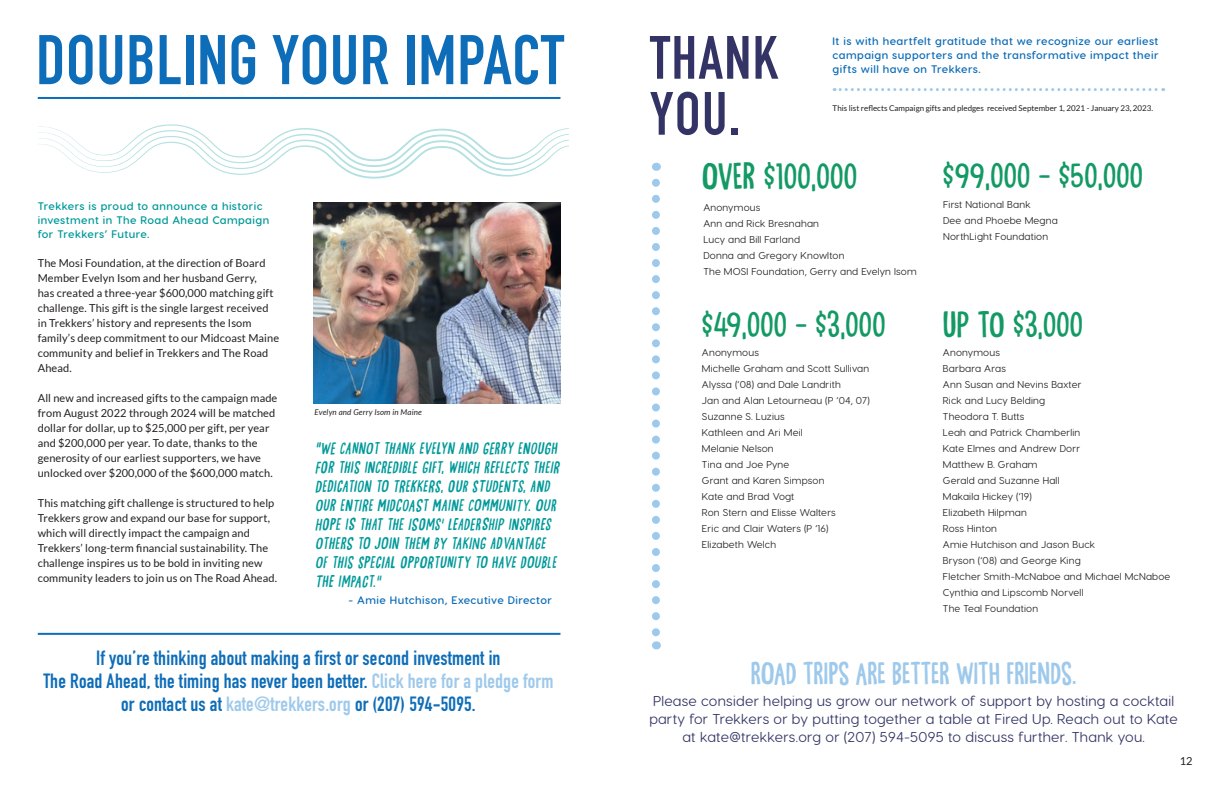
<style>
.page{position:relative;width:1224px;height:792px;background:#fff}
.page>*{position:absolute;margin:0;border:0;box-sizing:border-box;transform-origin:0 0}
.t1{font:700 69px "DIN Condensed";letter-spacing:.01em;color:#0e6db8}
.t2{font:700 60px "DIN Condensed";letter-spacing:.025em;color:#336}
.t3{font:35.8px "Guideline";letter-spacing:.01em;color:#139a64}
.t4{font:35px "Guideline";letter-spacing:.01em;color:#139a64}
.t5{font:30px "Guideline";color:#9ec9eb}
.t6{font:700 20.4px/23.1px "DIN Condensed";letter-spacing:.01em;color:#0e6db8;text-align:center}
.t7{font:italic 16px/19px "Guideline";letter-spacing:.04em;color:#099}
.t8{font:14.3px/18px "Visby Round CF";letter-spacing:.02em;color:#336;text-align:center}
.t9{font:11px/15px "Lato";letter-spacing:.01em;color:#231f20}
.t10{font:600 11px/14px "Visby Round CF";letter-spacing:.04em;color:#0e6db8;text-align:justify}
.t11{font:600 11px/14px "Visby Round CF";letter-spacing:.04em;color:#099}
.t12{font:10px "Visby Round CF";letter-spacing:.02em;color:#231f20}
.t13{font:8px "Lato";color:#231f20}
.t14{font:italic 8px "Lato";letter-spacing:.02em;color:#231f20}
.s1{color:#9ec9eb}
</style>
<div class="page">
<svg style="left:652px;top:183px;width:8px;height:466px"></svg>
<svg style="left:834px;top:88px;width:330px;height:3px"></svg>
<hr style="left:38px;top:97px;width:522px;height:2px;background:#0e6db8">
<img style="left:314px;top:202px;width:246px;height:202px">
<hr style="left:38px;top:633px;width:522px;height:2px;background:#0e6db8">
<svg style="left:38px;top:124px;width:531px;height:55px"></svg>
<p class="t1" style="left:36px;top:14px;width:529px">DOUBLING YOUR IMPACT</p>
<p class="t11" style="left:38px;top:199px;width:233px">Trekkers is proud to announce a historic investment in The Road Ahead Campaign for Trekkers’ Future.</p>
<p class="t9" style="left:38px;top:256px;width:243px">The Mosi Foundation, at the direction of Board Member Evelyn Isom and her husband Gerry,<br>has created a three-year $600,000 matching gift challenge. This gift is the single largest received in Trekkers’ history and represents the Isom family’s deep commitment to our Midcoast Maine community and belief in Trekkers and The Road Ahead.</p>
<p class="t9" style="left:38px;top:391px;width:241px">All new and increased gifts to the campaign made from August 2022 through 2024 will be matched dollar for dollar, up to $25,000 per gift, per year and $200,000 per year. To date, thanks to the generosity of our earliest supporters, we have unlocked over $200,000 of the $600,000 match.</p>
<p class="t9" style="left:38px;top:496px;width:241px">This matching gift challenge is structured to help Trekkers grow and expand our base for support, which will directly impact the campaign and Trekkers’ long-term financial sustainability. The challenge inspires us to be bold in inviting new community leaders to join us on The Road Ahead.</p>
<p class="t14" style="left:314px;top:407px;width:109px">Evelyn and Gerry Isom in Maine</p>
<p class="t7" style="left:315px;top:439px;width:245px">“WE CANNOT THANK EVELYN AND GERRY ENOUGH FOR THIS INCREDIBLE GIFT, WHICH REFLECTS THEIR DEDICATION TO TREKKERS, OUR STUDENTS, AND OUR ENTIRE MIDCOAST MAINE COMMUNITY. OUR HOPE IS THAT THE ISOMS’ LEADERSHIP INSPIRES OTHERS TO JOIN THEM BY TAKING ADVANTAGE OF THIS SPECIAL OPPORTUNITY TO HAVE DOUBLE THE IMPACT.”</p>
<p class="t10" style="left:349px;top:593px;width:205px">- Amie Hutchison, Executive Director</p>
<p class="t6" style="left:96px;top:646px;width:406px">If you’re thinking about making a first or second investment in</p>
<p class="t6" style="left:43px;top:669px;width:512px">The Road Ahead, the timing has never been better. <span class="s1">Click here for a pledge form </span>or contact us at <span class="s1">kate@trekkers.org</span> or (207) 594-5095.</p>
<p class="t2" style="left:650px;top:17px;width:130px">THANK</p>
<p class="t2" style="left:650px;top:73px;width:92px">YOU.</p>
<p class="t10" style="left:833px;top:34px;width:328px">It is with heartfelt gratitude that we recognize our earliest campaign supporters and the transformative impact their gifts will have on Trekkers.</p>
<p class="t13" style="left:833px;top:103px;width:322px">This list reflects Campaign gifts and pledges received September 1, 2021 - January 23, 2023.</p>
<p class="t3" style="left:702px;top:154px;width:157px">OVER $100,000</p>
<p class="t12" style="left:703px;top:201px;width:59px">Anonymous</p>
<p class="t12" style="left:703px;top:217px;width:117px">Ann and Rick Bresnahan</p>
<p class="t12" style="left:703px;top:233px;width:98px">Lucy and Bill Farland</p>
<p class="t12" style="left:703px;top:249px;width:143px">Donna and Gregory Knowlton</p>
<p class="t12" style="left:703px;top:265px;width:215px">The MOSI Foundation, Gerry and Evelyn Isom</p>
<p class="t4" style="left:702px;top:304px;width:185px">$49,000 - $3,000</p>
<p class="t12" style="left:702px;top:346px;width:59px">Anonymous</p>
<p class="t12" style="left:702px;top:362px;width:169px">Michelle Graham and Scott Sullivan</p>
<p class="t12" style="left:702px;top:378px;width:140px">Alyssa (‘08) and Dale Landrith</p>
<p class="t12" style="left:702px;top:394px;width:169px">Jan and Alan Letourneau (P ‘04, 07)</p>
<p class="t12" style="left:702px;top:410px;width:84px">Suzanne S. Luzius</p>
<p class="t12" style="left:702px;top:426px;width:102px">Kathleen and Ari Meil</p>
<p class="t12" style="left:702px;top:442px;width:73px">Melanie Nelson</p>
<p class="t12" style="left:702px;top:458px;width:89px">Tina and Joe Pyne</p>
<p class="t12" style="left:702px;top:474px;width:124px">Grant and Karen Simpson</p>
<p class="t12" style="left:702px;top:490px;width:94px">Kate and Brad Vogt</p>
<p class="t12" style="left:702px;top:506px;width:135px">Ron Stern and Elisse Walters</p>
<p class="t12" style="left:702px;top:522px;width:128px">Eric and Clair Waters (P ‘16)</p>
<p class="t12" style="left:702px;top:538px;width:76px">Elizabeth Welch</p>
<p class="t4" style="left:943px;top:155px;width:202px">$99,000 - $50,000</p>
<p class="t12" style="left:943px;top:198px;width:89px">First National Bank</p>
<p class="t12" style="left:943px;top:214px;width:116px">Dee and Phoebe Megna</p>
<p class="t12" style="left:943px;top:230px;width:107px">NorthLight Foundation</p>
<p class="t4" style="left:943px;top:304px;width:142px">UP TO $3,000</p>
<p class="t12" style="left:943px;top:346px;width:59px">Anonymous</p>
<p class="t12" style="left:943px;top:362px;width:65px">Barbara Aras</p>
<p class="t12" style="left:943px;top:378px;width:140px">Ann Susan and Nevins Baxter</p>
<p class="t12" style="left:943px;top:394px;width:104px">Rick and Lucy Belding</p>
<p class="t12" style="left:943px;top:410px;width:83px">Theodora T. Butts</p>
<p class="t12" style="left:943px;top:426px;width:139px">Leah and Patrick Chamberlin</p>
<p class="t12" style="left:943px;top:442px;width:139px">Kate Elmes and Andrew Dorr</p>
<p class="t12" style="left:943px;top:458px;width:96px">Matthew B. Graham</p>
<p class="t12" style="left:943px;top:474px;width:118px">Gerald and Suzanne Hall</p>
<p class="t12" style="left:943px;top:490px;width:91px">Makaila Hickey (‘19)</p>
<p class="t12" style="left:943px;top:506px;width:85px">Elizabeth Hilpman</p>
<p class="t12" style="left:943px;top:522px;width:56px">Ross Hinton</p>
<p class="t12" style="left:943px;top:538px;width:154px">Amie Hutchison and Jason Buck</p>
<p class="t12" style="left:943px;top:554px;width:139px">Bryson (‘08) and George King</p>
<p class="t12" style="left:943px;top:570px;width:229px">Fletcher Smith-McNaboe and Michael McNaboe</p>
<p class="t12" style="left:943px;top:586px;width:142px">Cynthia and Lipscomb Norvell</p>
<p class="t12" style="left:943px;top:602px;width:97px">The Teal Foundation</p>
<p class="t5" style="left:751px;top:655px;width:327px">ROAD TRIPS ARE BETTER WITH FRIENDS.</p>
<p class="t8" style="left:649px;top:692px;width:530px">Please consider helping us grow our network of support by hosting a cocktail party for Trekkers or by putting together a table at Fired Up. Reach out to Kate at kate@trekkers.org or (207) 594-5095 to discuss further. Thank you.</p>
<p class="t9" style="left:1180px;top:753px;width:14px">12</p>
</div>
